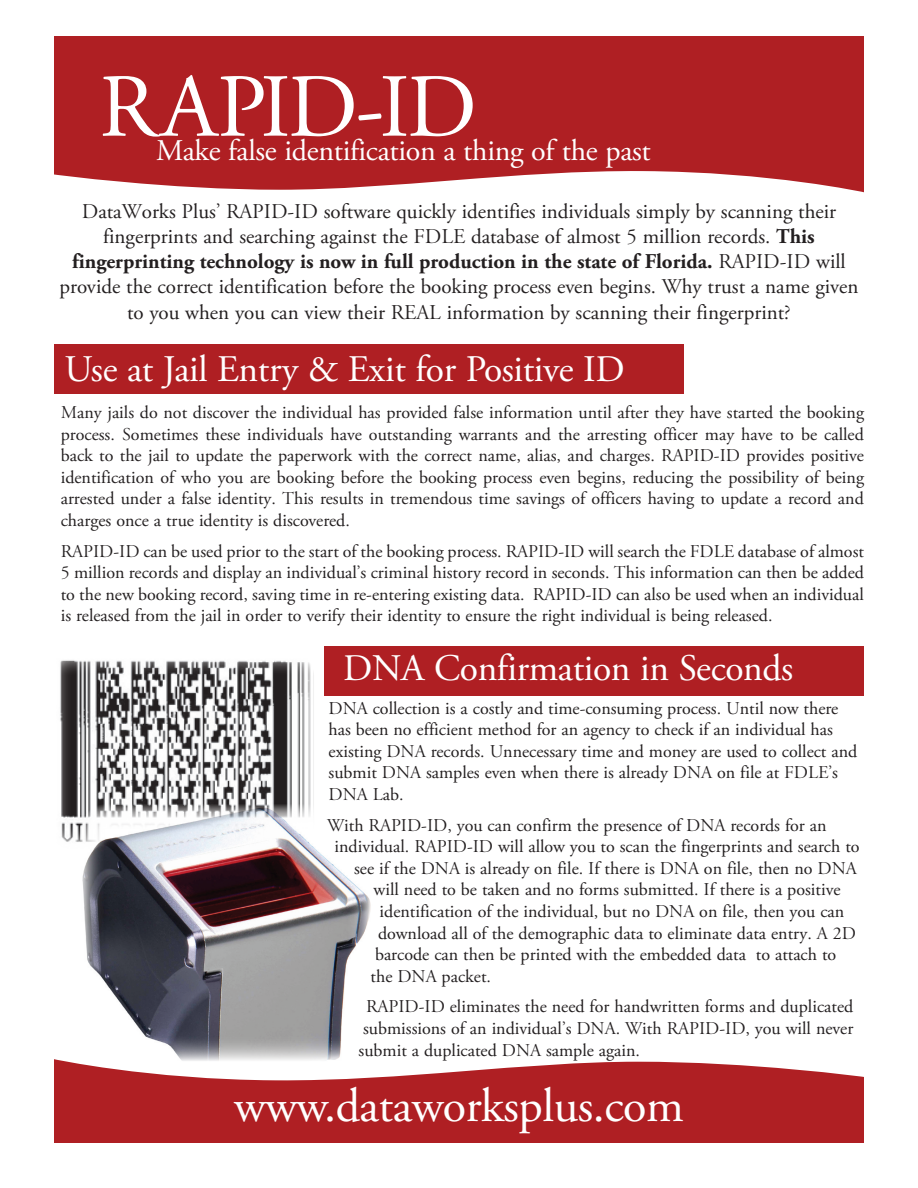
<style>
.page{position:relative;width:918px;height:1188px;background:#fff}
.page>*{position:absolute;margin:0;border:0;box-sizing:border-box;transform-origin:0 0}
.t1{font:89.85px "Adobe Garamond Pro";letter-spacing:-.035em;color:#fff}
.t2{font:48px "Adobe Garamond Pro";letter-spacing:-.01em;color:#fff}
.t3{font:37.5px "Adobe Garamond Pro";letter-spacing:-.01em;color:#fff}
.t4{font:30px "Adobe Garamond Pro";letter-spacing:-.01em;color:#fff}
.t5{font:21px/25.2px "Adobe Garamond Pro";color:#231f20;text-align:center}
.t6{font:18px/21.6px "Adobe Garamond Pro";color:#231f20;text-align:justify}
.s1{font-weight:700}
</style>
<div class="page">
<svg style="left:54px;top:1059px;width:810px;height:84px;background:#b93b3f"></svg>
<svg style="left:54px;top:36px;width:810px;height:156px;background:#b42f32"></svg>
<img style="left:60px;top:660px;width:251px;height:182px">
<img style="left:80px;top:804px;width:292px;height:258px">
<div style="left:55px;top:345px;width:629px;height:49px;background:#af1f23"></div>
<div style="left:324px;top:646px;width:540px;height:50px;background:#af1f23"></div>
<h1 class="t1" style="left:99px;top:53px;width:379px">RAPID-ID</h1>
<h3 class="t4" style="left:156px;top:132px;width:496px">Make false identification a thing of the past</h3>
<p class="t5" style="left:60px;top:199px;width:800px">DataWorks Plus’ RAPID-ID software quickly identifies individuals simply by scanning their fingerprints and searching against the FDLE database of almost 5 million records. <span class="s1">This fingerprinting technology is now in full production in the state of Florida.</span> RAPID-ID will provide the correct identification before the booking process even begins. Why trust a name given to you when you can view their REAL information by scanning their fingerprint?</p>
<h3 class="t3" style="left:64px;top:347px;width:562px">Use at Jail Entry &amp; Exit for Positive ID</h3>
<p class="t6" style="left:61px;top:402px;width:805px">Many jails do not discover the individual has provided false information until after they have started the booking process. Sometimes these individuals have outstanding warrants and the arresting officer may have to be called back to the jail to update the paperwork with the correct name, alias, and charges. RAPID-ID provides positive identification of who you are booking before the booking process even begins, reducing the possibility of being arrested under a false identity. This results in tremendous time savings of officers having to update a record and charges once a true identity is discovered.</p>
<p class="t6" style="left:61px;top:541px;width:805px">RAPID-ID can be used prior to the start of the booking process. RAPID-ID will search the FDLE database of almost 5 million records and display an individual’s criminal history record in seconds. This information can then be added to the new booking record, saving time in re-entering existing data. RAPID-ID can also be used when an individual is released from the jail in order to verify their identity to ensure the right individual is being released.</p>
<h3 class="t3" style="left:343px;top:646px;width:452px">DNA Confirmation in Seconds</h3>
<p class="t6" style="left:329px;top:698px;width:530px;text-align:left">DNA collection is a costly and time-consuming process. Until now there has been no efficient method for an agency to check if an individual has existing DNA records. Unnecessary time and money are used to collect and submit DNA samples even when there is already DNA on file at FDLE’s DNA Lab.</p>
<p class="t6" style="left:327px;top:815px;width:501px">With RAPID-ID, you can confirm the presence of DNA records for an</p>
<p class="t6" style="left:335px;top:836px;width:527px">individual. RAPID-ID will allow you to scan the fingerprints and search to</p>
<p class="t6" style="left:354px;top:858px;width:504px">see if the DNA is already on file. If there is DNA on file, then no DNA</p>
<p class="t6" style="left:374px;top:879px;width:468px">will need to be taken and no forms submitted. If there is a positive</p>
<p class="t6" style="left:380px;top:901px;width:466px">identification of the individual, but no DNA on file, then you can</p>
<p class="t6" style="left:378px;top:923px;width:479px">download all of the demographic data to eliminate data entry. A 2D</p>
<p class="t6" style="left:375px;top:944px;width:463px">barcode can then be printed with the embedded data to attach to</p>
<p class="t6" style="left:371px;top:966px;width:122px">the DNA packet.</p>
<p class="t6" style="left:359px;top:996px;width:496px;text-indent:8px">RAPID-ID eliminates the need for handwritten forms and duplicated submissions of an individual’s DNA. With RAPID-ID, you will never submit a duplicated DNA sample again.</p>
<h2 class="t2" style="left:234px;top:1077px;width:451px">www.dataworksplus.com</h2>
</div>
